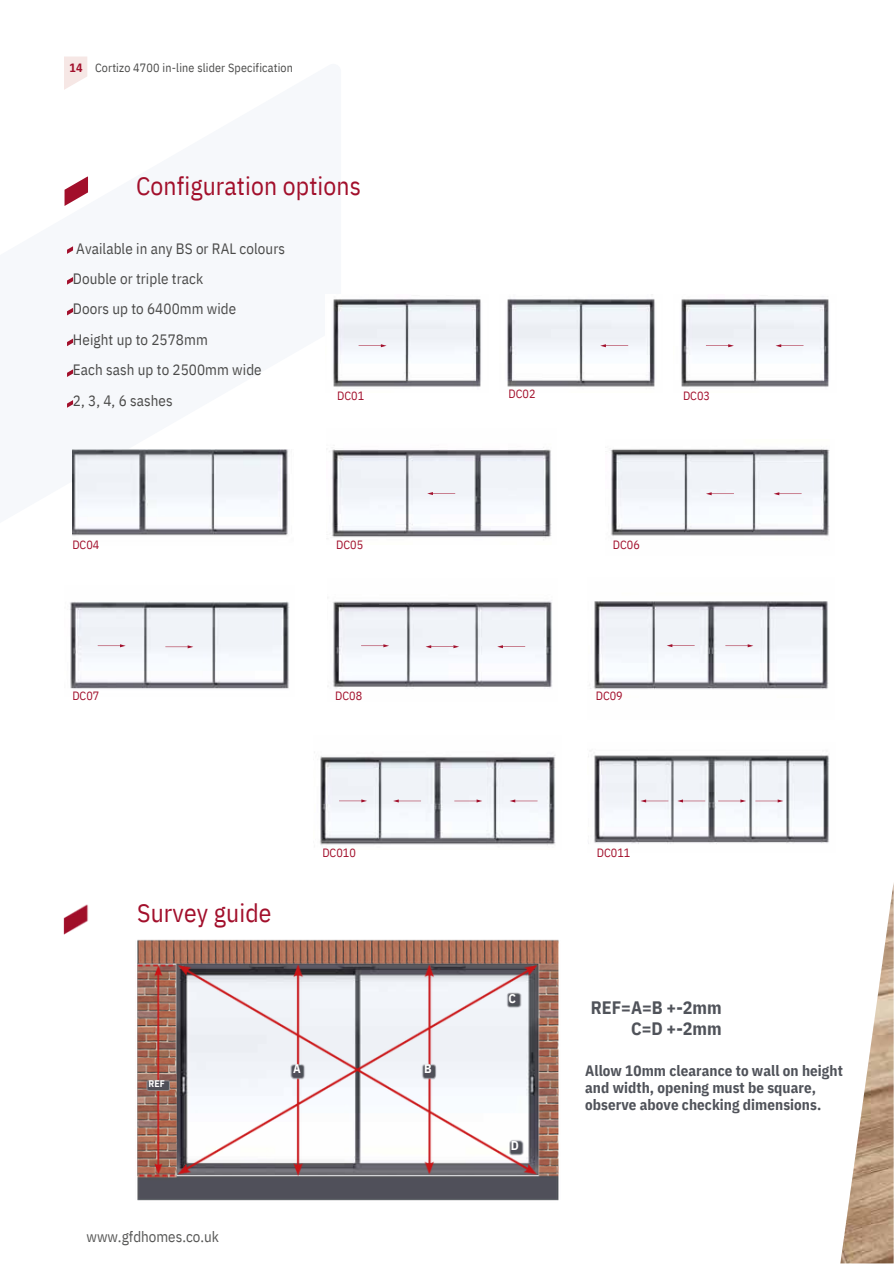
<style>
.page{position:relative;width:894px;height:1264px;background:#fff}
.page>*{position:absolute;margin:0;border:0;box-sizing:border-box;transform-origin:0 0}
.t1{font:25.5px "IBM Plex Sans Cond";letter-spacing:.005em;color:#a20f2b}
.t2{font:700 18px/20.2px "IBM Plex Sans Cond";color:#50535a;text-align:right}
.t3{font:15px/30.3px "IBM Plex Sans Cond";letter-spacing:.005em;color:#4a4a49}
.t4{font:700 15px/16.8px "IBM Plex Sans Cond";letter-spacing:.005em;color:#50535a}
.t5{font:15px "IBM Plex Sans Cond";color:#575756}
.t6{font:700 12.75px "IBM Plex Sans Cond";color:#fff}
.t7{font:700 12.45px "IBM Plex Sans Cond";color:#fff}
.t8{font:12px "IBM Plex Sans Cond";color:#a20f2b}
.t9{font:12px "IBM Plex Sans Cond";letter-spacing:.015em;color:#4a4a49}
.t10{font:700 12px "IBM Plex Sans Cond";color:#a20f2b}
.t11{font:700 9.6px "IBM Plex Sans Cond";color:#fff}
</style>
<div class="page">
<img style="left:840px;top:887px;width:53px;height:376px">
<svg style="left:64px;top:56px;width:23px;height:8px"></svg>
<svg style="left:64px;top:64px;width:224px;height:386px;fill:#f6f8fb"></svg>
<svg style="left:64px;top:176px;width:24px;height:30px"></svg>
<svg style="left:67px;top:246px;width:6px;height:8px"></svg>
<svg style="left:67px;top:277px;width:6px;height:8px"></svg>
<svg style="left:67px;top:308px;width:6px;height:7px"></svg>
<svg style="left:67px;top:338px;width:6px;height:8px"></svg>
<svg style="left:67px;top:369px;width:6px;height:8px"></svg>
<svg style="left:67px;top:400px;width:6px;height:8px"></svg>
<img style="left:63px;top:904px;width:496px;height:297px">
<img style="left:333px;top:299px;width:148px;height:88px">
<img style="left:507px;top:298px;width:148px;height:89px">
<img style="left:681px;top:299px;width:148px;height:88px">
<img style="left:610px;top:448px;width:220px;height:88px">
<img style="left:590px;top:601px;width:238px;height:88px">
<img style="left:333px;top:601px;width:219px;height:88px">
<img style="left:314px;top:752px;width:242px;height:93px">
<img style="left:588px;top:755px;width:242px;height:89px">
<svg style="left:358px;top:344px;width:28px;height:3px"></svg>
<svg style="left:600px;top:344px;width:28px;height:3px"></svg>
<svg style="left:705px;top:344px;width:28px;height:3px"></svg>
<svg style="left:775px;top:344px;width:28px;height:3px"></svg>
<img style="left:329px;top:447px;width:222px;height:93px">
<svg style="left:427px;top:492px;width:28px;height:3px"></svg>
<img style="left:72px;top:450px;width:216px;height:86px">
<img style="left:70px;top:601px;width:220px;height:88px">
<svg style="left:98px;top:644px;width:28px;height:3px"></svg>
<svg style="left:165px;top:645px;width:28px;height:3px"></svg>
<svg style="left:339px;top:799px;width:28px;height:3px"></svg>
<svg style="left:361px;top:644px;width:28px;height:3px"></svg>
<svg style="left:393px;top:799px;width:28px;height:3px"></svg>
<svg style="left:425px;top:645px;width:34px;height:3px"></svg>
<svg style="left:454px;top:799px;width:28px;height:3px"></svg>
<svg style="left:497px;top:645px;width:28px;height:3px"></svg>
<svg style="left:509px;top:799px;width:28px;height:3px"></svg>
<svg style="left:666px;top:644px;width:28px;height:3px"></svg>
<svg style="left:705px;top:492px;width:28px;height:3px"></svg>
<svg style="left:725px;top:644px;width:28px;height:3px"></svg>
<svg style="left:718px;top:799px;width:28px;height:3px"></svg>
<svg style="left:755px;top:799px;width:28px;height:3px"></svg>
<svg style="left:640px;top:799px;width:28px;height:3px"></svg>
<svg style="left:677px;top:799px;width:28px;height:3px"></svg>
<svg style="left:773px;top:492px;width:28px;height:3px"></svg>
<h5 class="t10" style="left:69px;top:59px;width:15px">14</h5>
<h5 class="t9" style="left:95px;top:60px;width:199px">Cortizo 4700 in-line slider Specification</h5>
<h2 class="t1" style="left:136px;top:169px;width:226px">Configuration options</h2>
<h1 class="t3" style="left:73px;top:233px;width:213px">Available in any BS or RAL colours<br>Double or triple track<br>Doors up to 6400mm wide<br>Height up to 2578mm<br>Each sash up to 2500mm wide<br>2, 3, 4, 6 sashes</h1>
<h5 class="t8" style="left:337px;top:388px;width:28px">DC01</h5>
<p class="t8" style="left:508px;top:386px;width:28px">DC02</p>
<h5 class="t8" style="left:72px;top:537px;width:28px">DC04</h5>
<p class="t8" style="left:336px;top:537px;width:28px">DC05</p>
<p class="t8" style="left:72px;top:688px;width:28px">DC07</p>
<h5 class="t8" style="left:335px;top:688px;width:28px">DC08</h5>
<h5 class="t8" style="left:682px;top:388px;width:28px">DC03</h5>
<h5 class="t8" style="left:612px;top:537px;width:28px">DC06</h5>
<p class="t8" style="left:595px;top:688px;width:28px">DC09</p>
<h4 class="t1" style="left:137px;top:896px;width:136px">Survey guide</h4>
<p class="t8" style="left:322px;top:844px;width:35px">DC010</p>
<p class="t11" style="left:148px;top:1077px;width:18px">REF</p>
<p class="t7" style="left:293px;top:1060px;width:9px">A</p>
<p class="t7" style="left:424px;top:1060px;width:9px">B</p>
<p class="t5" style="left:86px;top:1226px;width:134px">www.gfdhomes.co.uk</p>
<p class="t6" style="left:508px;top:989px;width:9px">C</p>
<p class="t6" style="left:511px;top:1137px;width:10px">D</p>
<p class="t8" style="left:596px;top:844px;width:35px">DC011</p>
<p class="t2" style="left:590px;top:997px;width:132px">REF=A=B +-2mm<br>C=D +-2mm</p>
<p class="t4" style="left:585px;top:1062px;width:259px">Allow 10mm clearance to wall on height and width, opening must be square, observe above checking dimensions.</p>
</div>
